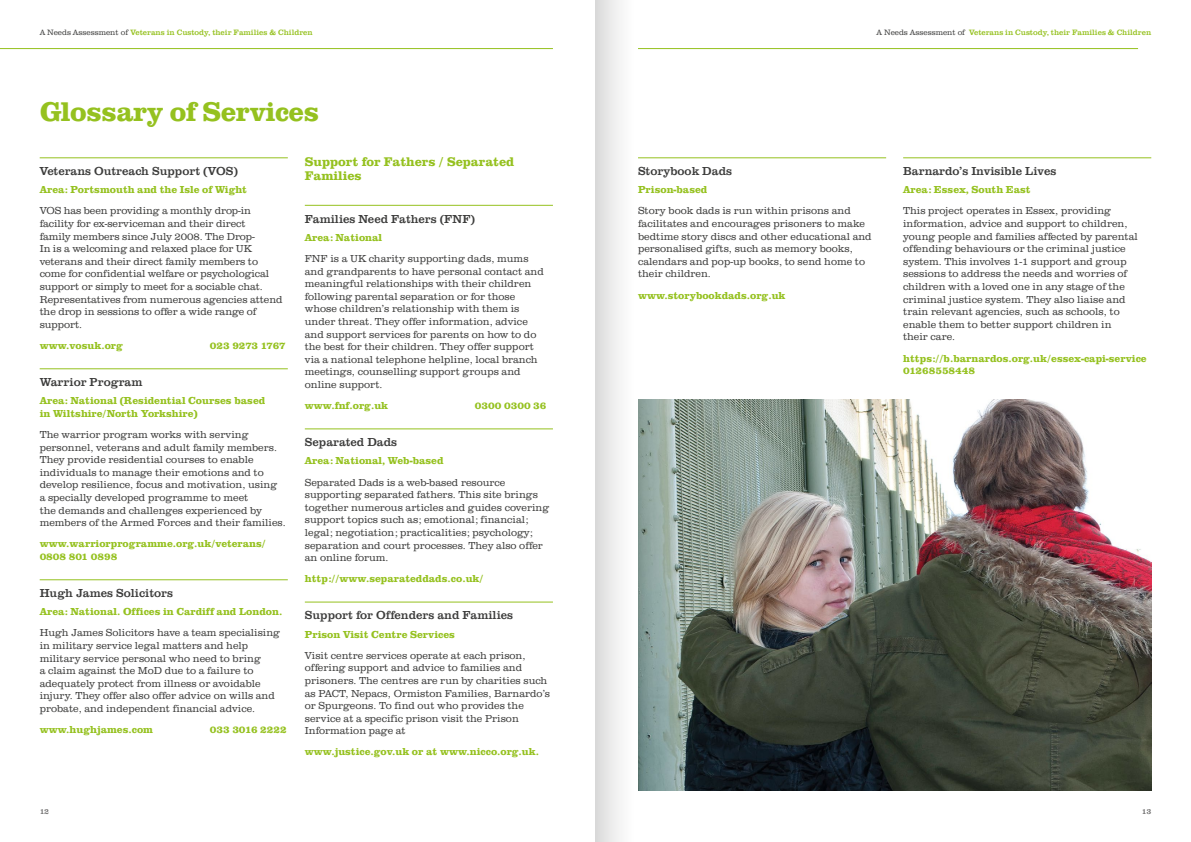
<style>
.page{position:relative;width:1191px;height:842px;background:#fff}
.page>*{position:absolute;margin:0;border:0;box-sizing:border-box;transform-origin:0 0}
.t1{font:700 28px "URW Clarendon TOT";letter-spacing:-.015em;color:#95c11f}
.t2{font:700 13px/14px "URW Clarendon TOT";color:#95c11f}
.t3{font:12px "URW Clarendon TOT";color:#3c3c3b}
.t4{font:300 10.5px/12.6px "URW Clarendon TOT";color:#3c3c3b}
.t5{font:700 10.5px/12.6px "URW Clarendon TOT";color:#95c11f}
.t6{font:700 10.5px "URW Clarendon TOT";letter-spacing:-.02em;color:#95c11f}
.t7{font:8px "URW Clarendon TOT";color:#95c11f}
.t8{font:8px "URW Clarendon TOT";color:#706f6f}
.s1{font-weight:300;color:#3c3c3b}
</style>
<div class="page">
<hr style="left:0;top:48px;width:553px;height:1px;background:#95c11f">
<hr style="left:638px;top:48px;width:500px;height:1px;background:#95c11f">
<img style="left:638px;top:400px;width:513px;height:391px">
<hr style="left:40px;top:158px;width:248px;height:1px;background:#95c11f">
<hr style="left:40px;top:369px;width:248px;height:1px;background:#95c11f">
<hr style="left:40px;top:579px;width:248px;height:1px;background:#95c11f">
<hr style="left:305px;top:205px;width:248px;height:1px;background:#95c11f">
<hr style="left:305px;top:429px;width:248px;height:1px;background:#95c11f">
<hr style="left:305px;top:602px;width:248px;height:1px;background:#95c11f">
<hr style="left:638px;top:158px;width:248px;height:1px;background:#95c11f">
<hr style="left:903px;top:158px;width:248px;height:1px;background:#95c11f">
<div style="left:595px;top:0;width:38px;height:842px;background:linear-gradient(to right,#dadada,#fff)"></div>
<p class="t7" style="left:40px;top:27px;width:274px"><span class="s1">A Needs Assessment of</span> Veterans in Custody, their Families &amp; Children</p>
<p class="t7" style="left:876px;top:27px;width:276px"><span class="s1">A Needs Assessment of</span> Veterans in Custody, their Families &amp; Children</p>
<h1 class="t1" style="left:40px;top:95px;width:281px">Glossary of Services</h1>
<p class="t3" style="left:40px;top:164px;width:200px">Veterans Outreach Support (VOS)</p>
<p class="t5" style="left:40px;top:184px;width:209px">Area: Portsmouth and the Isle of Wight</p>
<p class="t4" style="left:40px;top:205px;width:244px">VOS has been providing a monthly drop-in facility for ex-serviceman and their direct<br>family members since July 2008. The Drop-<br>In is a welcoming and relaxed place for UK veterans and their direct family members to come for confidential welfare or psychological support or simply to meet for a sociable chat.<br>Representatives from numerous agencies attend the drop in sessions to offer a wide range of support.</p>
<p class="t5" style="left:40px;top:339px;width:85px">www.vosuk.org</p>
<p class="t6" style="left:210px;top:339px;width:77px">023 9273 1767</p>
<p class="t3" style="left:40px;top:375px;width:104px">Warrior Program</p>
<p class="t5" style="left:40px;top:395px;width:227px">Area: National (Residential Courses based in Wiltshire/North Yorkshire)</p>
<p class="t4" style="left:40px;top:428px;width:247px">The warrior program works with serving personnel, veterans and adult family members.<br>They provide residential courses to enable individuals to manage their emotions and to develop resilience, focus and motivation, using<br>a specially developed programme to meet<br>the demands and challenges experienced by members of the Armed Forces and their families.</p>
<p class="t5" style="left:40px;top:538px;width:228px">www.warriorprogramme.org.uk/veterans/<br>0808 801 0898</p>
<p class="t3" style="left:40px;top:586px;width:135px">Hugh James Solicitors</p>
<p class="t5" style="left:40px;top:606px;width:244px">Area: National. Offices in Cardiff and London.</p>
<p class="t4" style="left:40px;top:627px;width:242px">Hugh James Solicitors have a team specialising in military service legal matters and help military service personal who need to bring<br>a claim against the MoD due to a failure to adequately protect from illness or avoidable injury. They offer also offer advice on wills and probate, and independent financial advice.</p>
<p class="t5" style="left:40px;top:723px;width:115px">www.hughjames.com</p>
<p class="t5" style="left:210px;top:723px;width:78px">033 3016 2222</p>
<p class="t2" style="left:305px;top:155px;width:211px">Support for Fathers / Separated<br>Families</p>
<p class="t3" style="left:305px;top:211px;width:172px">Families Need Fathers (FNF)</p>
<p class="t5" style="left:305px;top:231px;width:79px">Area: National</p>
<p class="t4" style="left:305px;top:252px;width:240px">FNF is a UK charity supporting dads, mums and grandparents to have personal contact and meaningful relationships with their children following parental separation or for those whose children’s relationship with them is under threat. They offer information, advice and support services for parents on how to do the best for their children. They offer support via a national telephone helpline, local branch meetings, counselling support groups and online support.</p>
<p class="t5" style="left:305px;top:399px;width:85px">www.fnf.org.uk</p>
<p class="t5" style="left:475px;top:399px;width:73px">0300 0300 36</p>
<p class="t3" style="left:305px;top:435px;width:94px">Separated Dads</p>
<p class="t5" style="left:305px;top:455px;width:140px">Area: National, Web-based</p>
<p class="t4" style="left:305px;top:476px;width:246px">Separated Dads is a web-based resource supporting separated fathers. This site brings together numerous articles and guides covering support topics such as; emotional; financial; legal; negotiation; practicalities; psychology; separation and court processes. They also offer an online forum.</p>
<p class="t5" style="left:305px;top:573px;width:180px">http://www.separateddads.co.uk/</p>
<p class="t3" style="left:305px;top:608px;width:210px">Support for Offenders and Families</p>
<p class="t5" style="left:305px;top:628px;width:152px">Prison Visit Centre Services</p>
<p class="t4" style="left:305px;top:649px;width:247px">Visit centre services operate at each prison, offering support and advice to families and prisoners. The centres are run by charities such as PACT, Nepacs, Ormiston Families, Barnardo’s or Spurgeons. To find out who provides the service at a specific prison visit the Prison Information page at</p>
<p class="t5" style="left:305px;top:746px;width:236px">www.justice.gov.uk or at www.nicco.org.uk.</p>
<p class="t3" style="left:638px;top:164px;width:96px">Storybook Dads</p>
<p class="t5" style="left:638px;top:184px;width:71px">Prison-based</p>
<p class="t4" style="left:638px;top:205px;width:235px">Story book dads is run within prisons and facilitates and encourages prisoners to make bedtime story discs and other educational and personalised gifts, such as memory books, calendars and pop-up books, to send home to their children.</p>
<p class="t5" style="left:638px;top:289px;width:149px">www.storybookdads.org.uk</p>
<p class="t3" style="left:903px;top:164px;width:155px">Barnardo’s Invisible Lives</p>
<p class="t5" style="left:903px;top:184px;width:129px">Area: Essex, South East</p>
<p class="t4" style="left:903px;top:205px;width:236px">This project operates in Essex, providing information, advice and support to children, young people and families affected by parental offending behaviours or the criminal justice system. This involves 1-1 support and group sessions to address the needs and worries of children with a loved one in any stage of the criminal justice system. They also liaise and train relevant agencies, such as schools, to enable them to better support children in their care.</p>
<p class="t5" style="left:903px;top:352px;width:245px">https://b.barnardos.org.uk/essex-capi-service<br>01268558448</p>
<p class="t8" style="left:40px;top:806px;width:11px">12</p>
<p class="t8" style="left:1141px;top:806px;width:11px">13</p>
</div>
